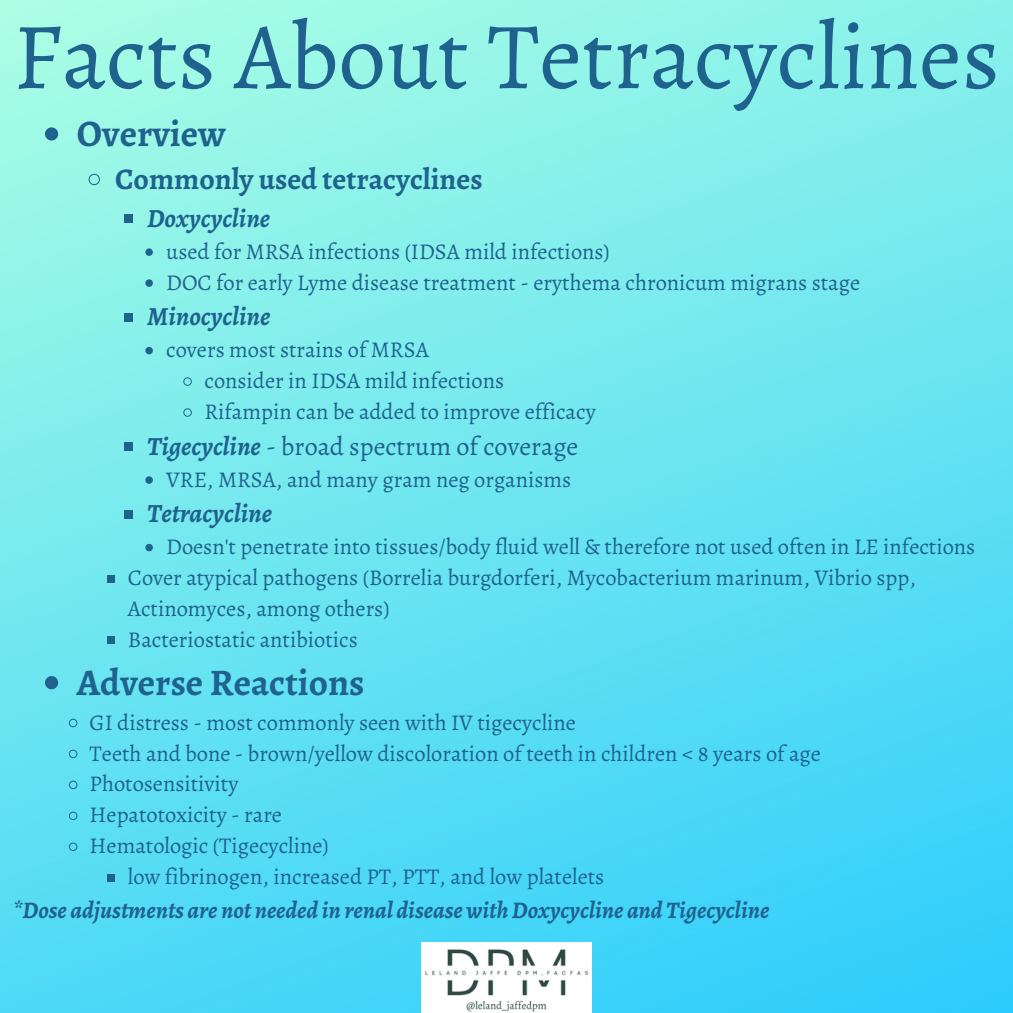
<style>
.page{position:relative;width:1013px;height:1013px;background:#fff}
.page>*{position:absolute;margin:0;border:0;box-sizing:border-box;transform-origin:0 0}
.t1{font:95px "Alegreya";color:#1f628e}
.t2{font:700 37.5px "Alegreya";color:#1f628e}
.t3{font:700 30px "Alegreya";color:#1f628e}
.t4{font:26.25px "Alegreya";color:#1f628e}
.t5{font:italic 700 26.25px "Alegreya";color:#1f628e}
.t6{font:italic 700 23.75px "Alegreya";color:#1f628e}
.t7{font:22.5px/31px "Alegreya";color:#1f628e}
.s1{font-weight:700;font-style:italic}
</style>
<div class="page">
<img style="left:0;top:0;width:1012px;height:1012px">
<svg style="left:45px;top:127px;width:13px;height:13px"></svg>
<svg style="left:88px;top:173px;width:12px;height:13px"></svg>
<div style="left:124px;top:215px;width:8px;height:8px;background:#1f628e"></div>
<svg style="left:145px;top:248px;width:8px;height:8px"></svg>
<svg style="left:145px;top:279px;width:8px;height:8px"></svg>
<div style="left:124px;top:313px;width:8px;height:8px;background:#1f628e"></div>
<svg style="left:145px;top:347px;width:8px;height:7px"></svg>
<svg style="left:183px;top:377px;width:9px;height:9px"></svg>
<svg style="left:183px;top:407px;width:9px;height:10px"></svg>
<div style="left:124px;top:442px;width:8px;height:9px;background:#1f628e"></div>
<svg style="left:145px;top:476px;width:8px;height:8px"></svg>
<div style="left:124px;top:510px;width:8px;height:8px;background:#1f628e"></div>
<svg style="left:145px;top:544px;width:8px;height:7px"></svg>
<div style="left:107px;top:575px;width:7px;height:7px;background:#1f628e"></div>
<div style="left:107px;top:636px;width:7px;height:8px;background:#1f628e"></div>
<svg style="left:45px;top:676px;width:13px;height:13px"></svg>
<svg style="left:68px;top:718px;width:10px;height:10px"></svg>
<svg style="left:68px;top:749px;width:10px;height:9px"></svg>
<svg style="left:68px;top:780px;width:10px;height:9px"></svg>
<svg style="left:68px;top:811px;width:10px;height:9px"></svg>
<svg style="left:68px;top:842px;width:10px;height:9px"></svg>
<div style="left:107px;top:874px;width:7px;height:7px;background:#1f628e"></div>
<img style="left:421px;top:942px;width:170px;height:70px">
<p class="t1" style="left:13px;top:-9px;width:988px">Facts About Tetracyclines</p>
<p class="t2" style="left:77px;top:108px;width:150px">Overview</p>
<p class="t3" style="left:115px;top:159px;width:369px">Commonly used tetracyclines</p>
<p class="t5" style="left:147px;top:200px;width:125px">Doxycycline</p>
<p class="t7" style="left:166px;top:236px;width:445px">used for MRSA infections (IDSA mild infections)</p>
<p class="t7" style="left:166px;top:266px;width:695px">DOC for early Lyme disease treatment - erythema chronicum migrans stage</p>
<p class="t5" style="left:147px;top:298px;width:125px">Minocycline</p>
<p class="t7" style="left:166px;top:334px;width:264px">covers most strains of MRSA</p>
<p class="t7" style="left:204px;top:365px;width:301px">consider in IDSA mild infections</p>
<p class="t7" style="left:204px;top:396px;width:393px">Rifampin can be added to improve efficacy</p>
<p class="t4" style="left:147px;top:428px;width:433px"><span class="s1">Tigecycline</span> - broad spectrum of coverage</p>
<p class="t7" style="left:166px;top:463px;width:406px">VRE, MRSA, and many gram neg organisms</p>
<p class="t5" style="left:147px;top:495px;width:126px">Tetracycline</p>
<p class="t7" style="left:166px;top:531px;width:810px">Doesn't penetrate into tissues/body fluid well &amp; therefore not used often in LE infections</p>
<p class="t7" style="left:128px;top:562px;width:789px">Cover atypical pathogens (Borrelia burgdorferi, Mycobacterium marinum, Vibrio spp,<br>Actinomyces, among others)</p>
<p class="t7" style="left:128px;top:624px;width:231px">Bacteriostatic antibiotics</p>
<p class="t2" style="left:77px;top:656px;width:289px">Adverse Reactions</p>
<p class="t7" style="left:90px;top:706px;width:488px">GI distress - most commonly seen with IV tigecycline</p>
<p class="t7" style="left:90px;top:737px;width:732px">Teeth and bone - brown/yellow discoloration of teeth in children &lt; 8 years of age</p>
<p class="t7" style="left:90px;top:768px;width:150px">Photosensitivity</p>
<p class="t7" style="left:90px;top:799px;width:194px">Hepatotoxicity - rare</p>
<p class="t7" style="left:90px;top:830px;width:240px">Hematologic (Tigecycline)</p>
<p class="t7" style="left:128px;top:861px;width:478px">low fibrinogen, increased PT, PTT, and low platelets</p>
<p class="t6" style="left:13px;top:894px;width:757px">*Dose adjustments are not needed in renal diseasewithDoxycycline and Tigecycline</p>
</div>
